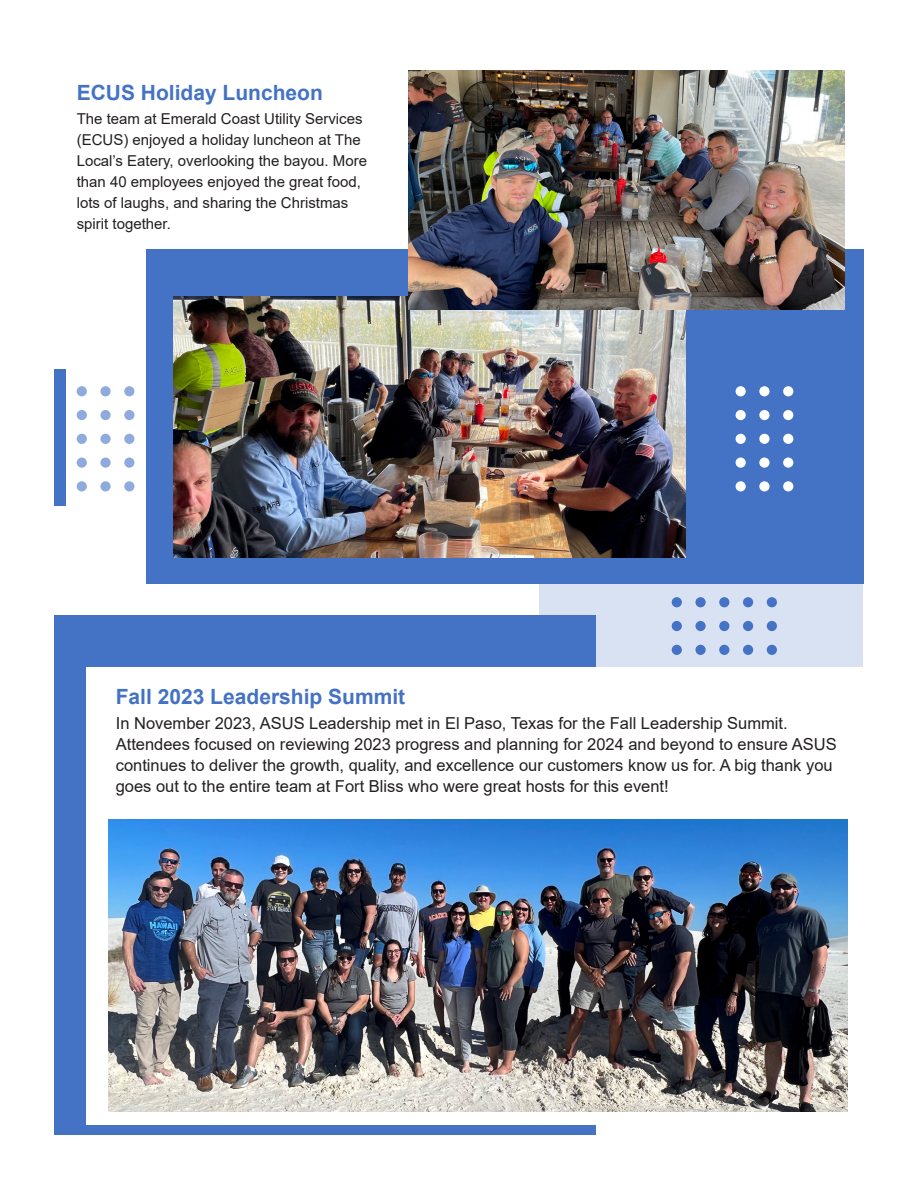
<style>
.page{position:relative;width:918px;height:1188px;background:#fff}
.page>*{position:absolute;margin:0;border:0;box-sizing:border-box;transform-origin:0 0}
.Body_Text{font:700 21px "Arial";color:#4472c4}
.Body_Text-2{font:16.5px/21px "Arial";color:#231f20}
.Body_Text-3{font:15px/21px "Arial";color:#231f20}
</style>
<div class="page">
<div style="left:539px;top:528px;width:324px;height:147px;background:#d9e2f3"></div>
<div style="left:55px;top:615px;width:541px;height:520px;background:#4472c4"></div>
<div style="left:147px;top:249px;width:717px;height:335px;background:#4472c4"></div>
<div style="left:54px;top:369px;width:11px;height:137px;background:#4472c4"></div>
<div style="left:86px;top:668px;width:777px;height:457px;background:#fff"></div>
<div style="left:767px;top:597px;width:10px;height:10px;background:#4472c4;border-radius:50%"></div>
<div style="left:767px;top:621px;width:10px;height:10px;background:#4472c4;border-radius:50%"></div>
<div style="left:743px;top:597px;width:10px;height:10px;background:#4472c4;border-radius:50%"></div>
<div style="left:743px;top:621px;width:10px;height:10px;background:#4472c4;border-radius:50%"></div>
<div style="left:719px;top:597px;width:10px;height:10px;background:#4472c4;border-radius:50%"></div>
<div style="left:719px;top:621px;width:10px;height:10px;background:#4472c4;border-radius:50%"></div>
<div style="left:695px;top:597px;width:11px;height:10px;background:#4472c4;border-radius:50%"></div>
<div style="left:695px;top:621px;width:11px;height:10px;background:#4472c4;border-radius:50%"></div>
<div style="left:767px;top:645px;width:10px;height:10px;background:#4472c4;border-radius:50%"></div>
<div style="left:743px;top:645px;width:10px;height:10px;background:#4472c4;border-radius:50%"></div>
<div style="left:719px;top:645px;width:10px;height:10px;background:#4472c4;border-radius:50%"></div>
<div style="left:695px;top:645px;width:11px;height:10px;background:#4472c4;border-radius:50%"></div>
<div style="left:672px;top:597px;width:10px;height:10px;background:#4472c4;border-radius:50%"></div>
<div style="left:672px;top:621px;width:10px;height:10px;background:#4472c4;border-radius:50%"></div>
<div style="left:672px;top:645px;width:10px;height:10px;background:#4472c4;border-radius:50%"></div>
<div style="left:77px;top:386px;width:10px;height:10px;background:#8faadc;border-radius:50%"></div>
<div style="left:100px;top:386px;width:11px;height:10px;background:#8faadc;border-radius:50%"></div>
<div style="left:77px;top:410px;width:10px;height:10px;background:#8faadc;border-radius:50%"></div>
<div style="left:100px;top:410px;width:11px;height:10px;background:#8faadc;border-radius:50%"></div>
<div style="left:77px;top:434px;width:10px;height:10px;background:#8faadc;border-radius:50%"></div>
<div style="left:100px;top:434px;width:11px;height:10px;background:#8faadc;border-radius:50%"></div>
<div style="left:77px;top:458px;width:10px;height:10px;background:#8faadc;border-radius:50%"></div>
<div style="left:100px;top:458px;width:11px;height:10px;background:#8faadc;border-radius:50%"></div>
<div style="left:124px;top:386px;width:10px;height:10px;background:#8faadc;border-radius:50%"></div>
<div style="left:124px;top:410px;width:10px;height:10px;background:#8faadc;border-radius:50%"></div>
<div style="left:124px;top:434px;width:10px;height:10px;background:#8faadc;border-radius:50%"></div>
<div style="left:124px;top:458px;width:10px;height:10px;background:#8faadc;border-radius:50%"></div>
<div style="left:77px;top:481px;width:10px;height:10px;background:#8faadc;border-radius:50%"></div>
<div style="left:100px;top:481px;width:11px;height:10px;background:#8faadc;border-radius:50%"></div>
<div style="left:124px;top:481px;width:10px;height:10px;background:#8faadc;border-radius:50%"></div>
<img style="left:109px;top:820px;width:738px;height:291px">
<div style="left:736px;top:386px;width:10px;height:10px;background:#fff;border-radius:50%"></div>
<div style="left:759px;top:386px;width:11px;height:10px;background:#fff;border-radius:50%"></div>
<div style="left:736px;top:410px;width:10px;height:10px;background:#fff;border-radius:50%"></div>
<div style="left:759px;top:410px;width:11px;height:10px;background:#fff;border-radius:50%"></div>
<div style="left:736px;top:434px;width:10px;height:10px;background:#fff;border-radius:50%"></div>
<div style="left:759px;top:434px;width:11px;height:10px;background:#fff;border-radius:50%"></div>
<div style="left:736px;top:458px;width:10px;height:10px;background:#fff;border-radius:50%"></div>
<div style="left:759px;top:458px;width:11px;height:10px;background:#fff;border-radius:50%"></div>
<div style="left:783px;top:386px;width:10px;height:10px;background:#fff;border-radius:50%"></div>
<div style="left:783px;top:410px;width:10px;height:10px;background:#fff;border-radius:50%"></div>
<div style="left:783px;top:434px;width:10px;height:10px;background:#fff;border-radius:50%"></div>
<div style="left:783px;top:458px;width:10px;height:10px;background:#fff;border-radius:50%"></div>
<div style="left:736px;top:481px;width:10px;height:10px;background:#fff;border-radius:50%"></div>
<div style="left:759px;top:481px;width:11px;height:10px;background:#fff;border-radius:50%"></div>
<div style="left:783px;top:481px;width:10px;height:10px;background:#fff;border-radius:50%"></div>
<img style="left:174px;top:297px;width:512px;height:261px">
<img style="left:409px;top:70px;width:435px;height:239px">
<p class="Body_Text" style="left:77px;top:78px;width:248px">ECUS Holiday Luncheon</p>
<p class="Body_Text-3" style="left:77px;top:108px;width:292px">The team at Emerald Coast Utility Services (ECUS) enjoyed a holiday luncheon at The Local’s Eatery, overlooking the bayou. More than 40 employees enjoyed the great food, lots of laughs, and sharing the Christmas spirit together.</p>
<p class="Body_Text" style="left:116px;top:682px;width:291px">Fall 2023 Leadership Summit</p>
<p class="Body_Text-2" style="left:116px;top:713px;width:723px">In November 2023, ASUS Leadership met in El Paso, Texas for the Fall Leadership Summit.<br>Attendees focused on reviewing 2023 progress and planning for 2024 and beyond to ensure ASUS continues to deliver the growth, quality, and excellence our customers know us for. A big thank you goes out to the entire team at Fort Bliss who were great hosts for this event!</p>
</div>
